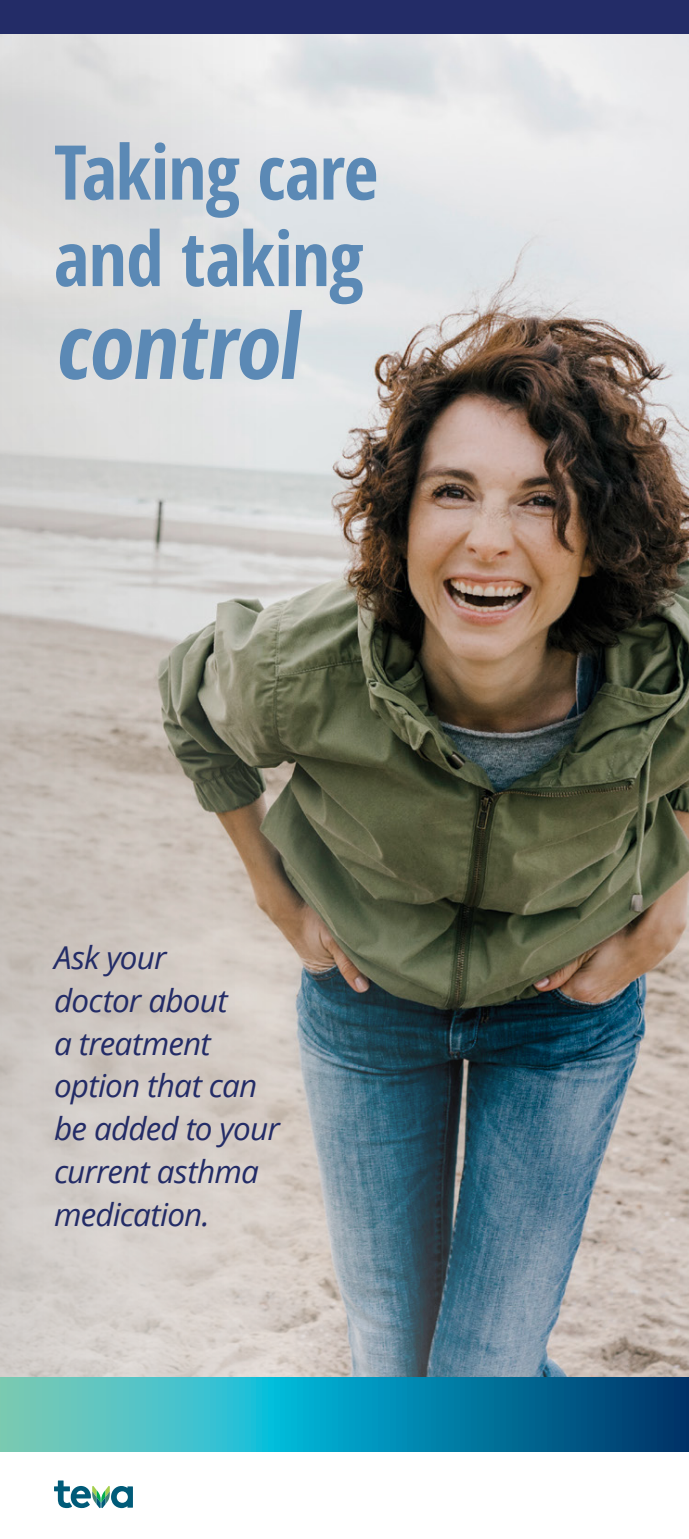
<style>
.page{position:relative;width:689px;height:1539px;background:#fff}
.page>*{position:absolute;margin:0;border:0;box-sizing:border-box;transform-origin:0 0}
.t1{font:700 condensed 90.67px "Open Sans";color:#5b89b5}
.t2{font:700 condensed 75.6px/86.4px "Open Sans";letter-spacing:-.015em;color:#5b89b5}
.t3{font:italic 31.5px/42.8px "Open Sans";letter-spacing:-.025em;color:#232c67}
</style>
<div class="page">
<img style="left:270px;top:34px;width:418px;height:1343px">
<svg style="left:0;top:34px;width:270px;height:1343px;background:#cfcbc7"></svg>
<div style="left:0;top:0;width:688px;height:34px;background:#232c67"></div>
<svg style="left:0;top:1377px;width:688px;height:74px;background:#1f94ae"></svg>
<svg style="left:54px;top:1480px;width:79px;height:28px"></svg>
<h2 class="t2" style="left:54px;top:127px;width:326px">Taking care and taking</h2>
<h1 class="t1" style="left:54px;top:283px;width:261px">control</h1>
<p class="t3" style="left:54px;top:935px;width:227px">Ask your<br>doctor about<br>a treatment option that can be added to your current asthma medication.</p>
</div>
